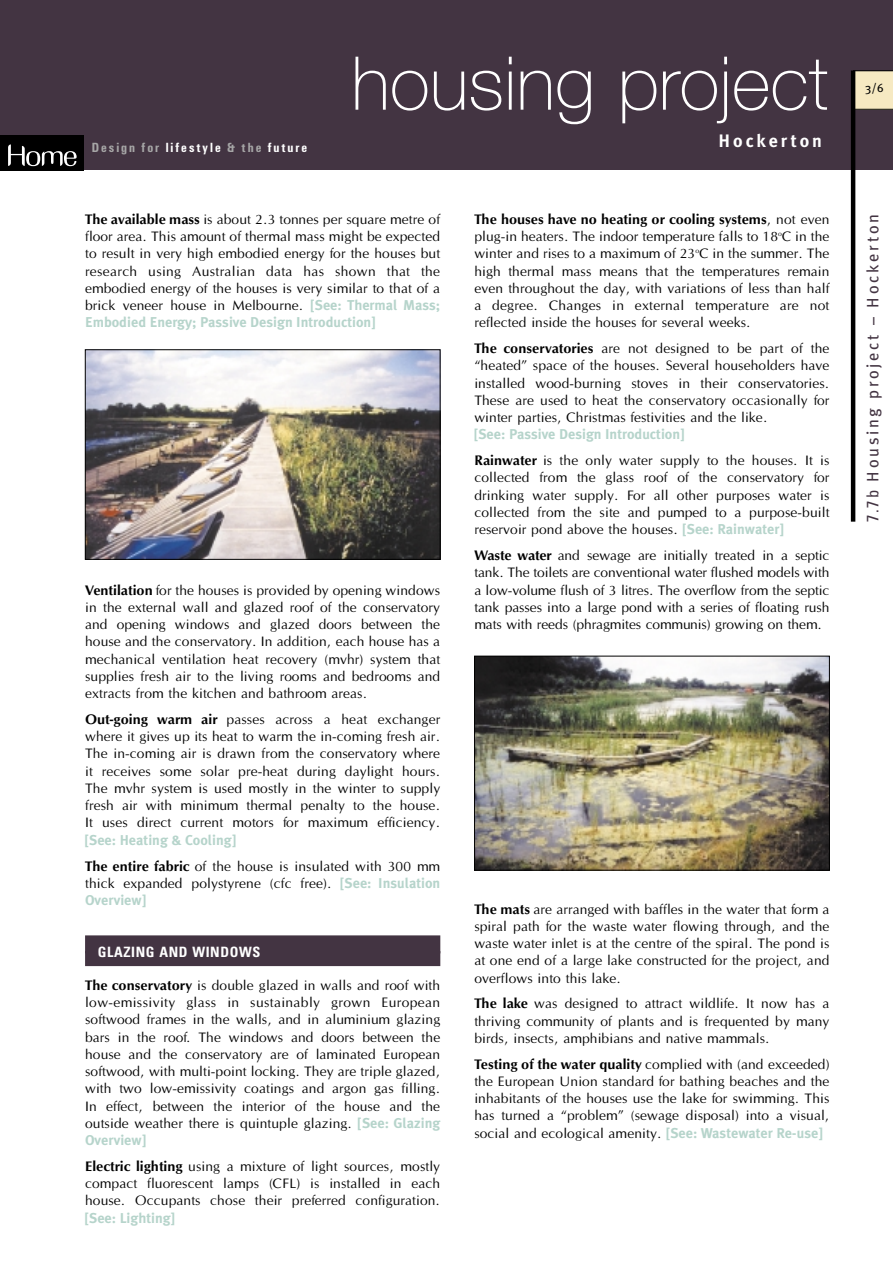
<style>
.page{position:relative;width:893px;height:1263px;background:#fff}
.page>*{position:absolute;margin:0;border:0;box-sizing:border-box;transform-origin:0 0}
.t1{font:100 74.25px "Helvetica Neue";color:#fff}
.t2{font:700 18px "Meta Plus";letter-spacing:.165em;color:#fff}
.t3{font:16.5px "Meta Plus";letter-spacing:.16em;color:#433442}
.t4{font:14.25px/17.2px "Optane";color:#000;text-align:justify}
.t5{font:700 14.25px "Meta Plus";color:#b6d4cb}
.t6{font:500 14.25px "Optus T";color:#000}
.t7{font:700 condensed 14.25px "Univers";letter-spacing:.045em;color:#fff}
.t8{font:700 condensed 13.8px "Unitus T";letter-spacing:.14em;color:#fff}
.t9{font:12px "Meta Plus";color:#000}
.s1{color:#a6a6a6}
.s2{font-family:"Optus T";font-weight:500}
.s3{font-family:"Meta Plus";font-weight:700;color:#b6d4cb}
.s4{font-family:"Optane";font-weight:400}
.s5{font-family:"Univers";font-stretch:condensed}
</style>
<div class="page">
<div style="left:0;top:0;width:892px;height:170px;background:#433442"></div>
<div style="left:0;top:135px;width:84px;height:35px;background:#000"></div>
<svg style="left:8px;top:144px;width:69px;height:22px"></svg>
<svg style="left:853px;top:70px;width:39px;height:40px"></svg>
<div style="left:850px;top:71px;width:5px;height:451px;background:#000"></div>
<div style="left:85px;top:935px;width:355px;height:18px;background:#433442"></div>
<div style="left:85px;top:951px;width:355px;height:15px;background:#433442"></div>
<img style="left:87px;top:352px;width:351px;height:206px">
<div style="left:85px;top:350px;width:355px;height:210px;border:1px solid #000"></div>
<img style="left:476px;top:658px;width:351px;height:210px">
<div style="left:474px;top:656px;width:355px;height:214px;border:1px solid #000"></div>
<p class="t8" style="left:92px;top:143px;width:217px"><span class="s1">Design for</span> lifestyle <span class="s1">&amp; the</span> future</p>
<h1 class="t1" style="left:351px;top:57px;width:478px">housing project</h1>
<p class="t2" style="left:718px;top:133px;width:105px">Hockerton</p>
<p class="t4" style="left:85px;top:212px;width:357px"><span class="s2">The available mass</span> is about 2.3 tonnes per square metre of floor area. This amount of thermal mass might be expected to result in very high embodied energy for the houses but research using Australian data has shown that the embodied energy of the houses is very similar to that of a brick veneer house in Melbourne. <span class="s3">[See: Thermal Mass;</span></p>
<p class="t5" style="left:85px;top:317px;width:292px">Embodied Energy; Passive Design Introduction]</p>
<p class="t4" style="left:85px;top:583px;width:357px"><span class="s2">Ventilation</span> for the houses is provided by opening windows in the external wall and glazed roof of the conservatory and opening windows and glazed doors between the house and the conservatory. In addition, each house has a mechanical ventilation heat recovery (mvhr) system that supplies fresh air to the living rooms and bedrooms and extracts from the kitchen and bathroom areas.</p>
<p class="t4" style="left:85px;top:712px;width:357px"><span class="s2">Out-going warm air</span> passes across a heat exchanger where it gives up its heat to warm the in-coming fresh air.<br>The in-coming air is drawn from the conservatory where it receives some solar pre-heat during daylight hours.<br>The mvhr system is used mostly in the winter to supply fresh air with minimum thermal penalty to the house.<br>It uses direct current motors for maximum efficiency.</p>
<p class="t5" style="left:85px;top:834px;width:152px">[See: Heating &amp; Cooling]</p>
<p class="t4" style="left:85px;top:858px;width:357px"><span class="s2">The entire fabric</span> of the house is insulated with 300 mm thick expanded polystyrene (cfc free). <span class="s3">[See: Insulation</span></p>
<p class="t5" style="left:85px;top:894px;width:62px">Overview]</p>
<p class="t7" style="left:98px;top:947px;width:164px">GLAZING AND WINDOWS</p>
<p class="t4" style="left:85px;top:978px;width:357px"><span class="s2">The conservatory</span> is double glazed in walls and roof with low-emissivity glass in sustainably grown European softwood frames in the walls, and in aluminium glazing bars in the roof. The windows and doors between the house and the conservatory are of laminated European softwood, with multi-point locking. They are triple glazed, with two low-emissivity coatings and argon gas filling.<br>In effect, between the interior of the house and the outside weather there is quintuple glazing. <span class="s3">[See: Glazing</span></p>
<p class="t5" style="left:85px;top:1134px;width:62px">Overview]</p>
<p class="t4" style="left:85px;top:1159px;width:357px"><span class="s2">Electric lighting</span> using a mixture of light sources, mostly compact fluorescent lamps (CFL) is installed in each house. Occupants chose their preferred configuration.</p>
<p class="t5" style="left:85px;top:1212px;width:91px">[See: Lighting]</p>
<p class="t6" style="left:474px;top:214px;width:357px">The houses have no heating or cooling systems<span class="s4">, not even</span></p>
<p class="t4" style="left:474px;top:229px;width:357px">plug-in heaters. The indoor temperature falls to 18<sup>o</sup>C in the winter and rises to a maximum of 23<sup>o</sup>C in the summer. The high thermal mass means that the temperatures remain even throughout the day, with variations of less than half a degree. Changes in external temperature are not reflected inside the houses for several weeks.</p>
<p class="t4" style="left:474px;top:341px;width:357px"><span class="s2">The conservatories</span> are not designed to be part of the “heated” space of the houses. Several householders have installed wood-burning stoves in their conservatories.<br>These are used to heat the conservatory occasionally for winter parties, Christmas festivities and the like.</p>
<p class="t5" style="left:474px;top:429px;width:211px">[See: Passive Design Introduction]</p>
<p class="t4" style="left:474px;top:453px;width:357px"><span class="s2">Rainwater</span> is the only water supply to the houses. It is collected from the glass roof of the conservatory for drinking water supply. For all other purposes water is collected from the site and pumped to a purpose-built reservoir pond above the houses. <span class="s3">[See: Rainwater]</span></p>
<p class="t4" style="left:474px;top:548px;width:357px"><span class="s2">Waste water</span> and sewage are initially treated in a septic tank. The toilets are conventional water flushed models with a low-volume flush of 3 litres. The overflow from the septic tank passes into a large pond with a series of floating rush mats with reeds (phragmites communis) growing on them.</p>
<p class="t4" style="left:474px;top:901px;width:357px"><span class="s2">The mats</span> are arranged with baffles in the water that form a spiral path for the waste water flowing through, and the waste water inlet is at the centre of the spiral. The pond is at one end of a large lake constructed for the project, and overflows into this lake.</p>
<p class="t4" style="left:474px;top:996px;width:357px"><span class="s2">The lake</span> was designed to attract wildlife. It now has a thriving community of plants and is frequented by many birds, insects, amphibians and native mammals.</p>
<p class="t4" style="left:474px;top:1056px;width:357px"><span class="s2">Testing of the water quality</span> complied with (and exceeded) the European Union standard for bathing beaches and the inhabitants of the houses use the lake for swimming. This has turned a “problem” (sewage disposal) into a visual, social and ecological amenity. <span class="s3">[See: Wastewater Re-use]</span></p>
<p class="t9" style="left:865px;top:83px;width:20px">3/6</p>
<p class="t3" style="left:866px;top:522px;width:310px;rotate:-90deg"><span class="s5">7.7b</span> Housing project – Hockerton</p>
</div>
